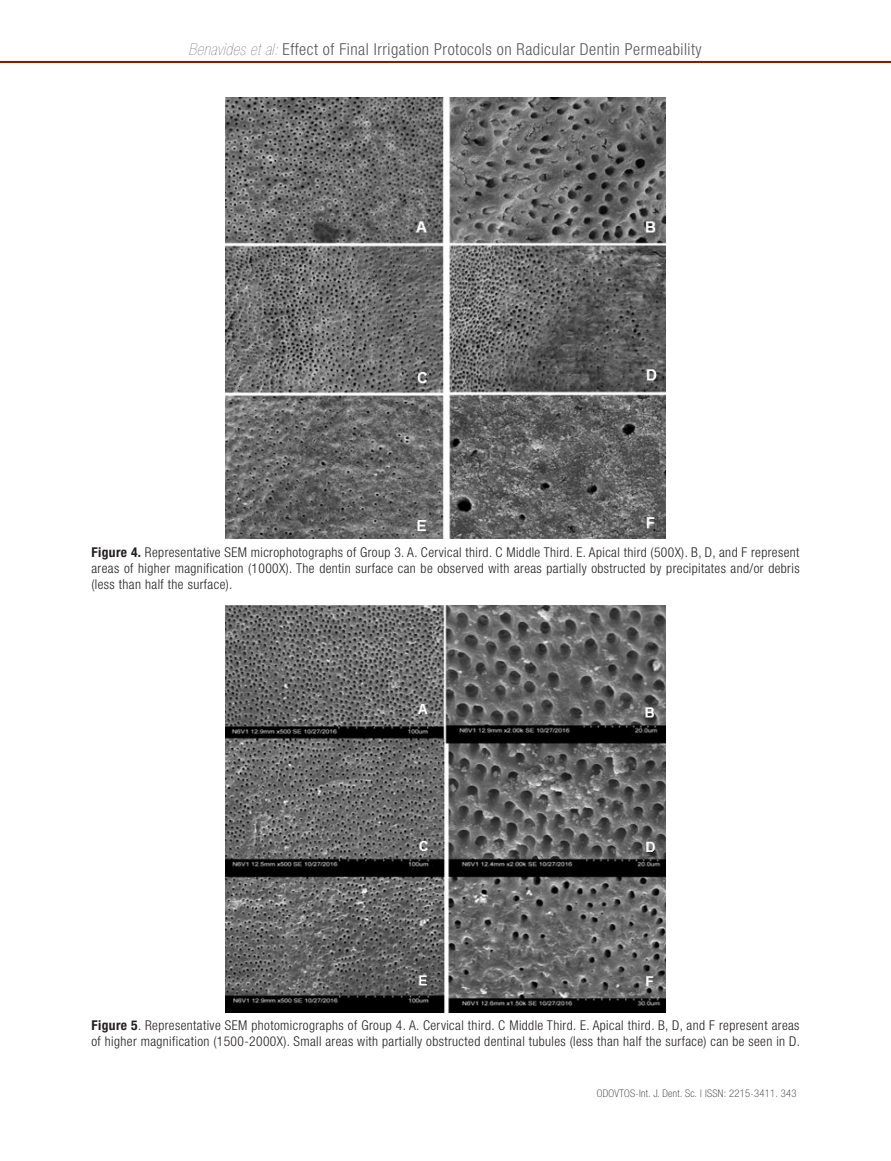
<style>
.page{position:relative;width:891px;height:1161px;background:#fff}
.page>*{position:absolute;margin:0;border:0;box-sizing:border-box;transform-origin:0 0}
.t1{font:300 condensed 16.5px "Helvetica Neue LT Std";letter-spacing:.03em;color:#57585a}
.fuentes_de_tablas{font:300 condensed 13.5px/16.2px "Helvetica Neue LT Std";letter-spacing:.03em;color:#231f20;text-align:justify}
.t2{font:100 condensed 10.5px "Helvetica Neue LT Std";letter-spacing:.03em;color:#231f20}
.s1{font-weight:200;font-style:italic}
.s2{font-weight:700}
</style>
<div class="page">
<hr style="left:0;top:61px;width:891px;height:2px;background:#782400">
<img style="left:226px;top:98px;width:439px;height:440px">
<img style="left:226px;top:606px;width:439px;height:407px">
<p class="t1" style="left:188px;top:39px;width:515px"><span class="s1">Benavides et al:</span> Effect of Final Irrigation Protocols on Radicular Dentin Permeability</p>
<p class="fuentes_de_tablas" style="left:91px;top:544px;width:710px"><span class="s2">Figure 4.</span> Representative SEM microphotographs of Group 3. A. Cervical third. C Middle Third. E. Apical third (500X). B, D, and F represent areas of higher magnification (1000X). The dentin surface can be observed with areas partially obstructed by precipitates and/or debris (less than half the surface).</p>
<p class="fuentes_de_tablas" style="left:91px;top:1017px;width:710px"><span class="s2">Figure 5</span>. Representative SEM photomicrographs of Group 4. A. Cervical third. C Middle Third. E. Apical third. B, D, and F represent areas of higher magnification (1500-2000X). Small areas with partially obstructed dentinal tubules (less than half the surface) can be seen in D.</p>
<p class="t2" style="left:597px;top:1087px;width:201px">ODOVTOS-Int. J. Dent. Sc. | ISSN: 2215-3411. 343</p>
</div>
